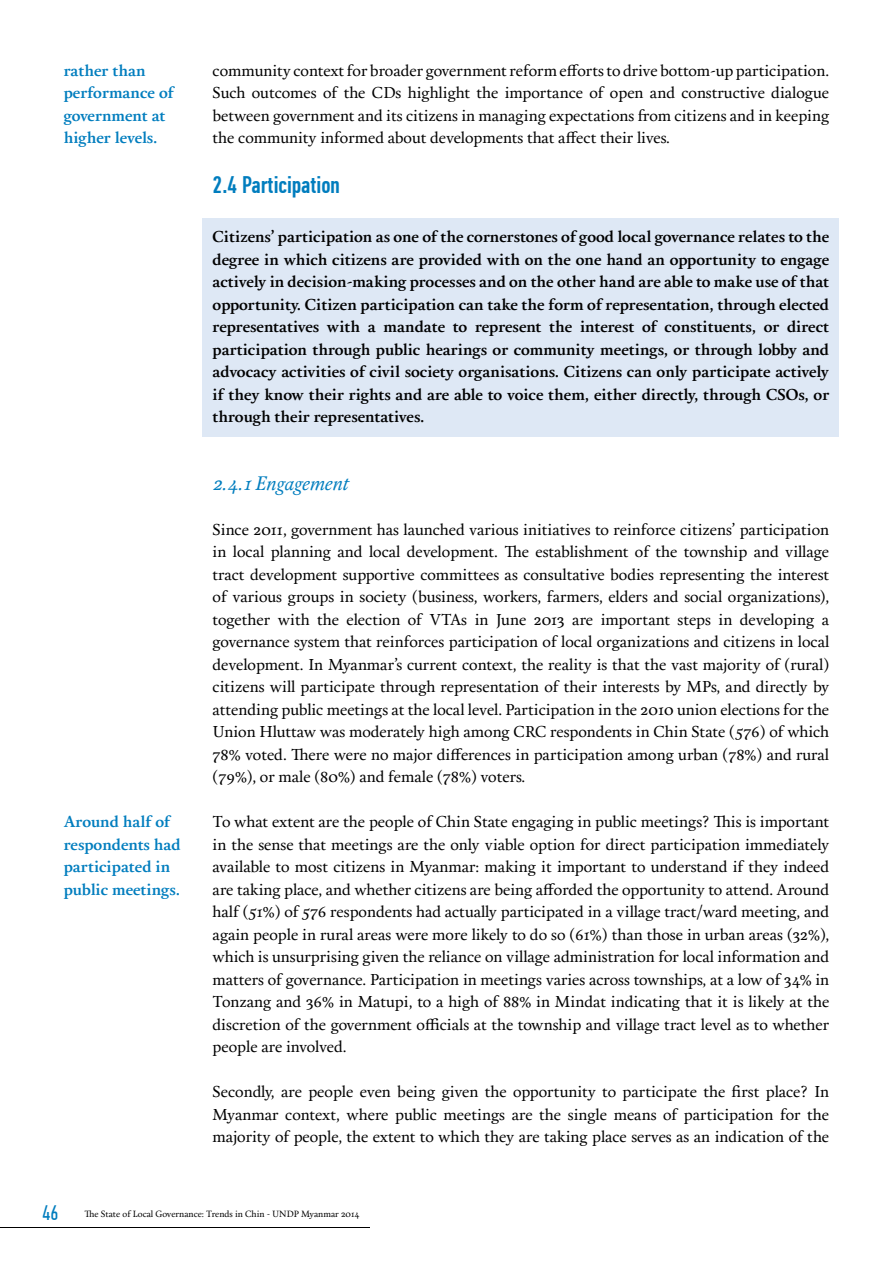
<style>
.page{position:relative;width:893px;height:1263px;background:#fff}
.page>*{position:absolute;margin:0;border:0;box-sizing:border-box;transform-origin:0 0}
.t1{font:500 24px "PF Din Text Comp Pro";color:#007dbe}
.t2{font:21px "PF Din Text Comp Pro";color:#007dbe}
.t3{font:italic 19.5px "Calendas Plus";color:#007dbe}
.t4{font:15.75px/22.5px "Calendas Plus";color:#000;text-align:justify}
.t5{font:700 15.75px/22.5px "Calendas Plus";color:#000;text-align:justify}
.t6{font:700 15.75px/22.5px "Calendas Plus";color:#007dbe}
.t7{font:9px "Calendas Plus";color:#000}
</style>
<div class="page">
<hr style="left:0;top:1227px;width:369px;height:1px;background:#000">
<div style="left:203px;top:218px;width:636px;height:218px;background:#dee8f5"></div>
<p class="t6" style="left:64px;top:58px;width:111px">rather than performance of government at higher levels.</p>
<p class="t6" style="left:64px;top:810px;width:119px">Around half of respondents had participated in public meetings.</p>
<p class="t4" style="left:213px;top:58px;width:618px">community context for broader government reform efforts to drive bottom-up participation.<br>Such outcomes of the CDs highlight the importance of open and constructive dialogue between government and its citizens in managing expectations from citizens and in keeping the community informed about developments that affect their lives.</p>
<h1 class="t1" style="left:213px;top:170px;width:129px">2.4 Participation</h1>
<p class="t5" style="left:213px;top:225px;width:618px">Citizens’ participation as one of the cornerstones of good local governance relates to the degree in which citizens are provided with on the one hand an opportunity to engage actively in decision-making processes and on the other hand are able to make use of that opportunity. Citizen participation can take the form of representation, through elected representatives with a mandate to represent the interest of constituents, or direct participation through public hearings or community meetings, or through lobby and advocacy activities of civil society organisations. Citizens can only participate actively if they know their rights and are able to voice them, either directly, through CSOs, or through their representatives.</p>
<p class="t3" style="left:213px;top:469px;width:138px">2.4.1 Engagement</p>
<p class="t4" style="left:213px;top:517px;width:618px">Since 2011, government has launched various initiatives to reinforce citizens’ participation in local planning and local development. The establishment of the township and village tract development supportive committees as consultative bodies representing the interest of various groups in society (business, workers, farmers, elders and social organizations), together with the election of VTAs in June 2013 are important steps in developing a governance system that reinforces participation of local organizations and citizens in local development. In Myanmar’s current context, the reality is that the vast majority of (rural) citizens will participate through representation of their interests by MPs, and directly by attending public meetings at the local level. Participation in the 2010 union elections for the Union Hluttaw was moderately high among CRC respondents in Chin State (576) of which 78% voted. There were no major differences in participation among urban (78%) and rural (79%), or male (80%) and female (78%) voters.</p>
<p class="t4" style="left:213px;top:810px;width:618px">To what extent are the people of Chin State engaging in public meetings? This is important in the sense that meetings are the only viable option for direct participation immediately available to most citizens in Myanmar: making it important to understand if they indeed are taking place, and whether citizens are being afforded the opportunity to attend. Around half (51%) of 576 respondents had actually participated in a village tract/ward meeting, and again people in rural areas were more likely to do so (61%) than those in urban areas (32%), which is unsurprising given the reliance on village administration for local information and matters of governance. Participation in meetings varies across townships, at a low of 34% in Tonzang and 36% in Matupi, to a high of 88% in Mindat indicating that it is likely at the discretion of the government officials at the township and village tract level as to whether people are involved.</p>
<p class="t4" style="left:213px;top:1080px;width:618px">Secondly, are people even being given the opportunity to participate the first place? In Myanmar context, where public meetings are the single means of participation for the majority of people, the extent to which they are taking place serves as an indication of the</p>
<h2 class="t2" style="left:43px;top:1200px;width:17px">46</h2>
<p class="t7" style="left:85px;top:1208px;width:276px">The State of Local Governance: Trends in Chin - UNDP Myanmar 2014</p>
</div>
